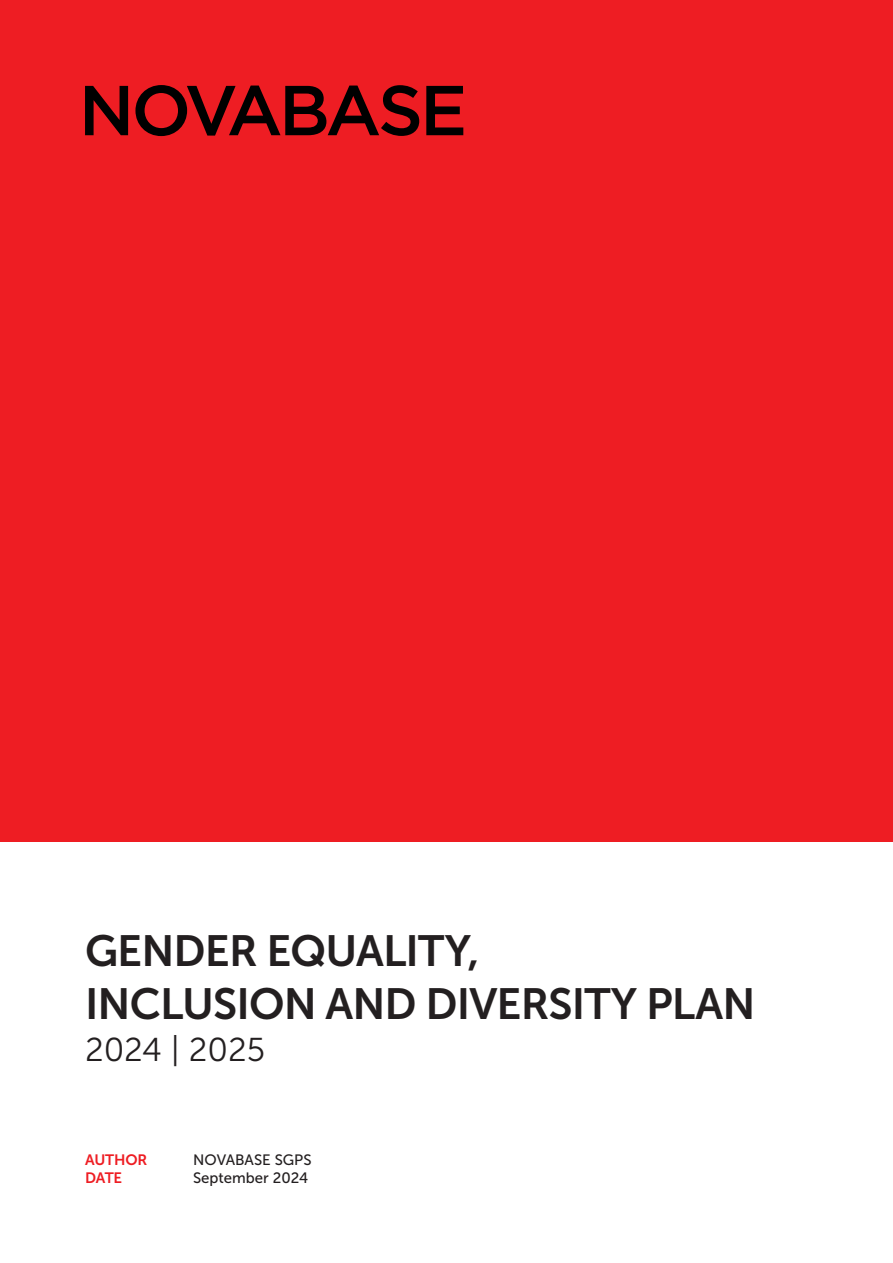
<style>
.page{position:relative;width:893px;height:1263px;background:#fff}
.page>*{position:absolute;margin:0;border:0;box-sizing:border-box;transform-origin:0 0}
.t1{font:43.5px "Museo Sans 700";letter-spacing:-.02em;color:#231f20}
.t2{font:33px "Museo Sans 300";color:#231f20}
.t3{font:15px "Museo Sans 500";color:#231f20}
.t4{font:15px "Museo Sans 700";letter-spacing:-.01em;color:#ee1d23}
</style>
<div class="page">
<div style="left:0;top:0;width:893px;height:842px;background:#ee1d23"></div>
<svg style="left:85px;top:86px;width:43px;height:49px"></svg>
<svg style="left:135px;top:85px;width:284px;height:51px"></svg>
<svg style="left:426px;top:86px;width:37px;height:49px"></svg>
<p class="t1" style="left:85px;top:927px;width:396px">GENDER EQUALITY,</p>
<p class="t1" style="left:85px;top:979px;width:672px">INCLUSION AND DIVERSITY PLAN</p>
<p class="t2" style="left:85px;top:1031px;width:182px">2024 | 2025</p>
<p class="t4" style="left:85px;top:1152px;width:64px">AUTHOR</p>
<p class="t3" style="left:193px;top:1152px;width:120px">NOVABASE SGPS</p>
<p class="t4" style="left:85px;top:1170px;width:39px">DATE</p>
<p class="t3" style="left:193px;top:1170px;width:117px">September 2024</p>
</div>
